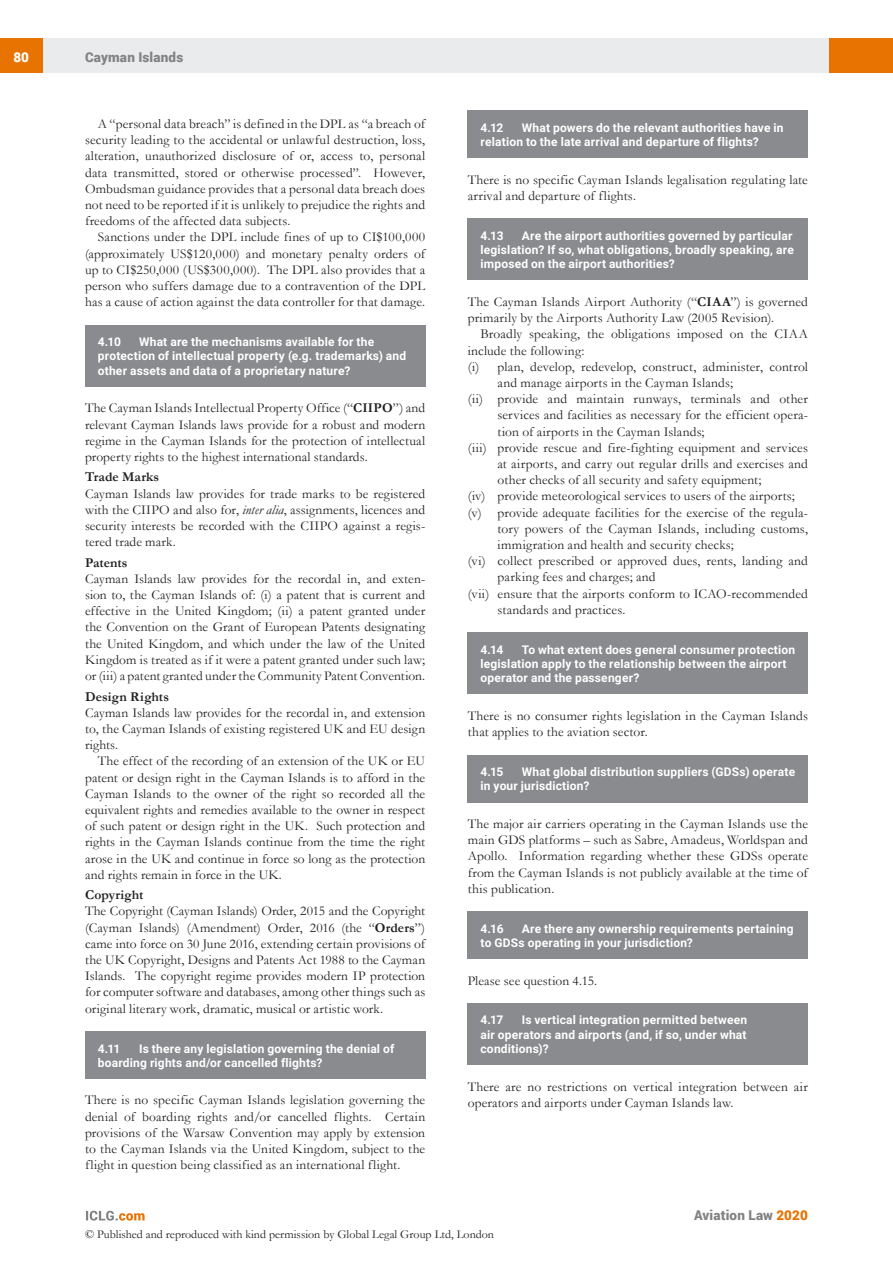
<style>
.page{position:relative;width:893px;height:1263px;background:#fff}
.page>*{position:absolute;margin:0;border:0;box-sizing:border-box;transform-origin:0 0}
.t1{font:13.5px/16.2px "Garamond";letter-spacing:.01em;color:#221f1f;text-align:justify}
.t2{font:700 13.5px "Garamond";letter-spacing:.005em;color:#221f1f}
.t3{font:900 13.5px "Roboto";letter-spacing:.015em;color:#808284}
.t4{font:900 13.5px "Roboto";color:#fff}
.t5{font:700 12px/14.4px "Roboto";letter-spacing:.015em;color:#fff}
.t6{font:12px "Garamond";color:#221f1f}
.s1{font-weight:700}
.s2{font-style:italic}
.s3{color:#e97301}
</style>
<div class="page">
<div style="left:43px;top:38px;width:786px;height:34px;background:#eaebec"></div>
<div style="left:0;top:38px;width:43px;height:34px;background:#e97301"></div>
<div style="left:829px;top:38px;width:64px;height:34px;background:#e97301"></div>
<svg style="left:86px;top:1211px;width:59px;height:9px"></svg>
<div style="left:468px;top:111px;width:340px;height:47px;background:#898b8e"></div>
<div style="left:468px;top:219px;width:340px;height:61px;background:#898b8e"></div>
<div style="left:468px;top:632px;width:340px;height:62px;background:#898b8e"></div>
<div style="left:468px;top:755px;width:340px;height:47px;background:#898b8e"></div>
<div style="left:468px;top:911px;width:340px;height:48px;background:#898b8e"></div>
<div style="left:468px;top:1003px;width:340px;height:62px;background:#898b8e"></div>
<div style="left:85px;top:325px;width:340px;height:62px;background:#898b8e"></div>
<div style="left:85px;top:1031px;width:340px;height:48px;background:#898b8e"></div>
<p class="t4" style="left:13px;top:52px;width:17px">80</p>
<p class="t3" style="left:85px;top:52px;width:100px">Cayman Islands</p>
<p class="t1" style="left:85px;top:117px;width:342px;text-indent:13px">A “personal data breach” is defined in the DPL as “a breach of security leading to the accidental or unlawful destruction, loss, alteration, unauthorized disclosure of or, access to, personal data transmitted, stored or otherwise processed”. However, Ombudsman guidance provides that a personal data breach does not need to be reported if it is unlikely to prejudice the rights and freedoms of the affected data subjects.</p>
<p class="t1" style="left:85px;top:229px;width:342px;text-indent:13px">Sanctions under the DPL include fines of up to CI$100,000 (approximately US$120,000) and monetary penalty orders of up to CI$250,000 (US$300,000). The DPL also provides that a person who suffers damage due to a contravention of the DPL has a cause of action against the data controller for that damage.</p>
<p class="t5" style="left:98px;top:335px;width:25px">4.10</p>
<p class="t5" style="left:98px;top:335px;width:310px;text-indent:41px">What are the mechanisms available for the protection of intellectual property (e.g. trademarks) and other assets and data of a proprietary nature?</p>
<p class="t1" style="left:85px;top:401px;width:342px">The Cayman Islands Intellectual Property Office (“<span class="s1">CIIPO</span>”) and relevant Cayman Islands laws provide for a robust and modern regime in the Cayman Islands for the protection of intellectual property rights to the highest international standards.</p>
<p class="t2" style="left:85px;top:472px;width:76px">Trade Marks</p>
<p class="t1" style="left:85px;top:486px;width:342px">Cayman Islands law provides for trade marks to be registered with the CIIPO and also for, <span class="s2">inter alia</span>, assignments, licences and security interests be recorded with the CIIPO against a regis&shy;tered trade mark.</p>
<p class="t2" style="left:85px;top:558px;width:44px">Patents</p>
<p class="t1" style="left:85px;top:572px;width:342px">Cayman Islands law provides for the recordal in, and exten&shy;sion to, the Cayman Islands of: (i) a patent that is current and effective in the United Kingdom; (ii) a patent granted under the Convention on the Grant of European Patents designating the United Kingdom, and which under the law of the United Kingdom is treated as if it were a patent granted under such law; or (iii) a patent granted under the Community Patent Convention.</p>
<p class="t2" style="left:85px;top:691px;width:85px">Design Rights</p>
<p class="t1" style="left:85px;top:706px;width:342px">Cayman Islands law provides for the recordal in, and extension to, the Cayman Islands of existing registered UK and EU design rights.</p>
<p class="t1" style="left:85px;top:754px;width:342px;text-indent:13px">The effect of the recording of an extension of the UK or EU patent or design right in the Cayman Islands is to afford in the Cayman Islands to the owner of the right so recorded all the equivalent rights and remedies available to the owner in respect of such patent or design right in the UK. Such protection and rights in the Cayman Islands continue from the time the right arose in the UK and continue in force so long as the protection and rights remain in force in the UK.</p>
<p class="t2" style="left:85px;top:890px;width:60px">Copyright</p>
<p class="t1" style="left:85px;top:904px;width:342px">The Copyright (Cayman Islands) Order, 2015 and the Copyright (Cayman Islands) (Amendment) Order, 2016 (the “<span class="s1">Orders</span>”) came into force on 30 June 2016, extending certain provisions of the UK Copyright, Designs and Patents Act 1988 to the Cayman Islands. The copyright regime provides modern IP protection for computer software and databases, among other things such as original literary work, dramatic, musical or artistic work.</p>
<p class="t5" style="left:98px;top:1042px;width:24px">4.11</p>
<p class="t5" style="left:98px;top:1042px;width:298px;text-indent:41px">Is there any legislation governing the denial of boarding rights and/or cancelled flights?</p>
<p class="t1" style="left:85px;top:1093px;width:342px">There is no specific Cayman Islands legislation governing the denial of boarding rights and/or cancelled flights. Certain provisions of the Warsaw Convention may apply by extension to the Cayman Islands via the United Kingdom, subject to the flight in question being classified as an international flight.</p>
<p class="t5" style="left:480px;top:121px;width:305px;text-indent:41px">What powers do the relevant authorities have in relation to the late arrival and departure of flights?</p>
<p class="t1" style="left:468px;top:172px;width:342px">There is no specific Cayman Islands legalisation regulating late arrival and departure of flights.</p>
<p class="t5" style="left:480px;top:229px;width:25px">4.13</p>
<p class="t5" style="left:480px;top:121px;width:25px">4.12</p>
<p class="t5" style="left:480px;top:229px;width:315px;text-align:justify;text-indent:41px">Are the airport authorities governed by particular legislation? If so, what obligations, broadly speaking, are imposed on the airport authorities?</p>
<p class="t1" style="left:468px;top:295px;width:342px">The Cayman Islands Airport Authority (“<span class="s1">CIAA</span>”) is governed primarily by the Airports Authority Law (2005 Revision).</p>
<p class="t1" style="left:480px;top:327px;width:329px">Broadly speaking, the obligations imposed on the CIAA</p>
<p class="t1" style="left:468px;top:343px;width:118px">include the following:</p>
<p class="t1" style="left:468px;top:360px;width:342px">(i) plan, develop, redevelop, construct, administer, control</p>
<p class="t1" style="left:497px;top:376px;width:237px">and manage airports in the Cayman Islands;</p>
<p class="t1" style="left:468px;top:392px;width:342px">(ii) provide and maintain runways, terminals and other</p>
<p class="t1" style="left:497px;top:408px;width:312px">services and facilities as necessary for the efficient opera-</p>
<p class="t1" style="left:497px;top:424px;width:209px">tion of airports in the Cayman Islands;</p>
<p class="t1" style="left:468px;top:439px;width:342px">(iii) provide rescue and fire-fighting equipment and services</p>
<p class="t1" style="left:497px;top:457px;width:312px">at airports, and carry out regular drills and exercises and</p>
<p class="t1" style="left:497px;top:471px;width:265px">other checks of all security and safety equipment;</p>
<p class="t1" style="left:468px;top:489px;width:329px">(iv) provide meteorological services to users of the airports;</p>
<p class="t1" style="left:468px;top:504px;width:342px">(v) provide adequate facilities for the exercise of the regula-</p>
<p class="t1" style="left:497px;top:522px;width:312px">tory powers of the Cayman Islands, including customs,</p>
<p class="t1" style="left:497px;top:538px;width:238px">immigration and health and security checks;</p>
<p class="t1" style="left:468px;top:554px;width:342px">(vi) collect prescribed or approved dues, rents, landing and</p>
<p class="t1" style="left:497px;top:570px;width:160px">parking fees and charges; and</p>
<p class="t1" style="left:468px;top:586px;width:342px">(vii) ensure that the airports conform to ICAO-recommended</p>
<p class="t1" style="left:497px;top:603px;width:129px">standards and practices.</p>
<p class="t5" style="left:480px;top:643px;width:24px">4.14</p>
<p class="t5" style="left:480px;top:643px;width:316px;text-indent:41px">To what extent does general consumer protection legislation apply to the relationship between the airport operator and the passenger?</p>
<p class="t1" style="left:468px;top:709px;width:342px">There is no consumer rights legislation in the Cayman Islands that applies to the aviation sector.</p>
<p class="t5" style="left:480px;top:765px;width:24px">4.15</p>
<p class="t5" style="left:480px;top:765px;width:316px;text-indent:41px">What global distribution suppliers (GDSs) operate in your jurisdiction?</p>
<p class="t1" style="left:468px;top:817px;width:342px">The major air carriers operating in the Cayman Islands use the main GDS platforms – such as Sabre, Amadeus, Worldspan and Apollo. Information regarding whether these GDSs operate from the Cayman Islands is not publicly available at the time of this publication.</p>
<p class="t5" style="left:480px;top:922px;width:25px">4.16</p>
<p class="t5" style="left:480px;top:922px;width:315px;text-indent:41px">Are there any ownership requirements pertaining to GDSs operating in your jurisdiction?</p>
<p class="t1" style="left:468px;top:972px;width:131px">Please see question 4.15.</p>
<p class="t5" style="left:480px;top:1014px;width:24px">4.17</p>
<p class="t5" style="left:480px;top:1014px;width:268px;text-align:justify;text-indent:41px">Is vertical integration permitted between air operators and airports (and, if so, under what conditions)?</p>
<p class="t1" style="left:468px;top:1080px;width:342px">There are no restrictions on vertical integration between air operators and airports under Cayman Islands law.</p>
<p class="t3" style="left:694px;top:1210px;width:115px">Aviation Law <span class="s3">2020</span></p>
<p class="t6" style="left:85px;top:1229px;width:410px">© Published and reproduced with kind permission by Global Legal Group Ltd, London</p>
</div>
